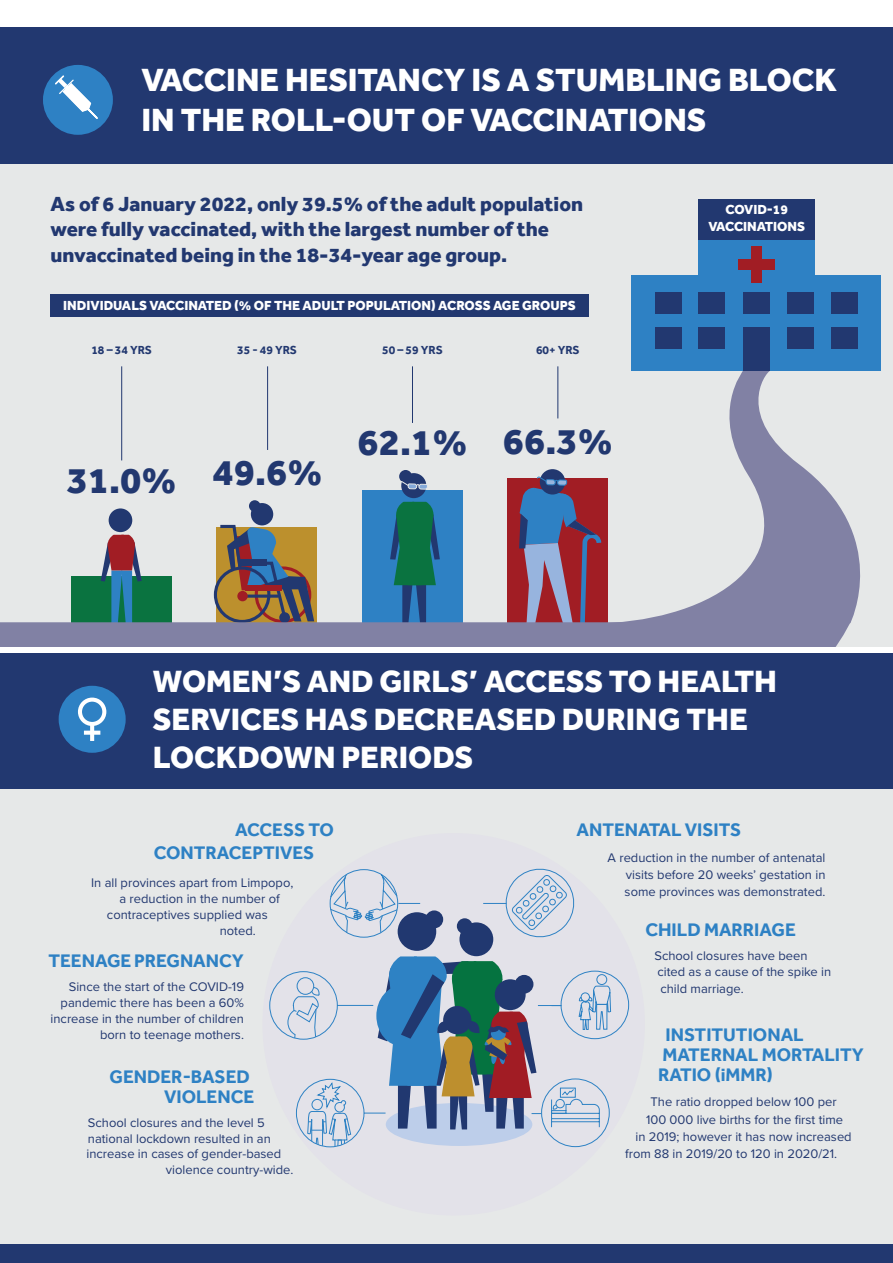
<style>
.page{position:relative;width:893px;height:1263px;background:#fff}
.page>*{position:absolute;margin:0;border:0;box-sizing:border-box;transform-origin:0 0}
.body{font:800 37.95px "Effra";color:#223870}
.t1{font:800 33px/39.8px "Effra";color:#fff}
.t2{font:800 31.65px/38.1px "Effra";color:#fff}
.t3{font:800 21px/25.5px "Effra";color:#223870}
.t4{font:700 18.75px/20.1px "Effra";color:#2e81c4}
.t5{font:800 13.5px/16.5px "Effra";color:#fff;text-align:center}
.body-2{font:12.9px/15.8px "Proxima Nova";color:#223870;text-align:justify}
.t6{font:700 12px "Effra";color:#223870}
</style>
<div class="page">
<div style="left:0;top:27px;width:893px;height:620px;background:#e6e8e8"></div>
<hr style="left:267px;top:366px;width:1px;height:84px;background:#223870">
<svg style="left:729px;top:371px;width:132px;height:252px"></svg>
<div style="left:699px;top:200px;width:116px;height:171px;background:#2e81c4"></div>
<div style="left:631px;top:275px;width:80px;height:96px;background:#2e81c4"></div>
<div style="left:801px;top:275px;width:80px;height:96px;background:#2e81c4"></div>
<div style="left:751px;top:246px;width:11px;height:36px;background:#a11d24"></div>
<div style="left:738px;top:259px;width:36px;height:11px;background:#a11d24"></div>
<div style="left:743px;top:327px;width:26px;height:44px;background:#223870"></div>
<div style="left:787px;top:327px;width:27px;height:22px;background:#223870"></div>
<div style="left:831px;top:327px;width:26px;height:22px;background:#223870"></div>
<div style="left:831px;top:292px;width:26px;height:22px;background:#223870"></div>
<div style="left:698px;top:327px;width:27px;height:22px;background:#223870"></div>
<div style="left:655px;top:327px;width:26px;height:22px;background:#223870"></div>
<div style="left:655px;top:292px;width:26px;height:22px;background:#223870"></div>
<div style="left:698px;top:292px;width:27px;height:22px;background:#223870"></div>
<div style="left:743px;top:292px;width:26px;height:22px;background:#223870"></div>
<div style="left:787px;top:292px;width:27px;height:22px;background:#223870"></div>
<div style="left:0;top:27px;width:893px;height:137px;background:#223870"></div>
<div style="left:43px;top:65px;width:70px;height:70px;background:#2e81c4;border-radius:50%"></div>
<svg style="left:55px;top:75px;width:43px;height:44px"></svg>
<div style="left:698px;top:199px;width:117px;height:40px;background:#223870"></div>
<hr style="left:412px;top:366px;width:1px;height:57px;background:#223870">
<div style="left:401px;top:473px;width:25px;height:25px;background:#223870;border-radius:50%"></div>
<div style="left:399px;top:470px;width:13px;height:13px;background:#223870;border-radius:50%"></div>
<div style="left:540px;top:469px;width:25px;height:25px;background:#223870;border-radius:50%"></div>
<hr style="left:557px;top:366px;width:1px;height:52px;background:#223870">
<hr style="left:121px;top:366px;width:1px;height:94px;background:#223870">
<svg style="left:0;top:476px;width:850px;height:171px"></svg>
<div style="left:51px;top:295px;width:538px;height:22px;background:#223870"></div>
<div style="left:0;top:663px;width:893px;height:582px;background:#e6e8e8"></div>
<div style="left:0;top:649px;width:893px;height:140px;background:#223870"></div>
<div style="left:59px;top:686px;width:67px;height:67px;background:#2e81c4;border-radius:50%"></div>
<div style="left:78px;top:697px;width:28px;height:29px;border:4px solid #fff;border-radius:50%"></div>
<svg style="left:84px;top:731px;width:16px;height:4px"></svg>
<svg style="left:90px;top:725px;width:4px;height:16px"></svg>
<div style="left:262px;top:833px;width:383px;height:382px;background:#e3e2e9;border-radius:50%"></div>
<div style="left:398px;top:912px;width:38px;height:39px;background:#213870;border-radius:50%"></div>
<div style="left:425px;top:910px;width:18px;height:18px;background:#213870;border-radius:50%"></div>
<div style="left:459px;top:922px;width:34px;height:34px;background:#213870;border-radius:50%"></div>
<div style="left:457px;top:918px;width:16px;height:16px;background:#213870;border-radius:50%"></div>
<div style="left:0;top:1245px;width:893px;height:18px;background:#223870"></div>
<svg style="left:483px;top:868px;width:92px;height:72px"></svg>
<svg style="left:329px;top:869px;width:91px;height:64px"></svg>
<svg style="left:269px;top:956px;width:360px;height:191px"></svg>
<div style="left:0;top:647px;width:893px;height:5px;background:#fff"></div>
<p class="t1" style="left:141px;top:60px;width:697px">VACCINE HESITANCY IS A STUMBLING BLOCK<br>IN THE ROLL-OUT OF VACCINATIONS</p>
<p class="t3" style="left:51px;top:191px;width:534px">As of 6 January 2022, only 39.5% of the adult population were fully vaccinated, with the largest number of the unvaccinated being in the 18-34-year age group.</p>
<p class="t5" style="left:63px;top:297px;width:514px">INDIVIDUALS VACCINATED (% OF THE ADULT POPULATION) ACROSS AGE GROUPS</p>
<p class="t6" style="left:91px;top:343px;width:62px">18 – 34 YRS</p>
<p class="t6" style="left:237px;top:343px;width:61px">35 - 49 YRS</p>
<p class="t6" style="left:382px;top:343px;width:62px">50 – 59 YRS</p>
<p class="body" style="left:67px;top:458px;width:111px">31.0%</p>
<p class="body" style="left:213px;top:450px;width:111px">49.6%</p>
<p class="body" style="left:358px;top:420px;width:111px">62.1%</p>
<p class="t6" style="left:536px;top:343px;width:45px">60+ YRS</p>
<p class="body" style="left:503px;top:418px;width:111px">66.3%</p>
<p class="t5" style="left:708px;top:202px;width:98px">COVID-19<br>VACCINATIONS</p>
<p class="t2" style="left:153px;top:662px;width:625px">WOMEN’S AND GIRLS’ ACCESS TO HEALTH<br>SERVICES HAS DECREASED DURING THE<br>LOCKDOWN PERIODS</p>
<h3 class="t4" style="left:154px;top:818px;width:182px;line-height:23px;text-indent:81px">ACCESS TO<br>CONTRACEPTIVES</h3>
<p class="body-2" style="left:91px;top:874px;width:204px">In all provinces apart from Limpopo,</p>
<p class="body-2" style="left:119px;top:890px;width:162px">a reduction in the number of</p>
<p class="body-2" style="left:107px;top:906px;width:162px">contraceptives supplied was</p>
<p class="body-2" style="left:220px;top:922px;width:38px">noted.</p>
<h3 class="t4" style="left:48px;top:951px;width:197px">TEENAGE PREGNANCY</h3>
<p class="body-2" style="left:51px;top:978px;width:195px;text-align:right">Since the start of the COVID-19 pandemic there has been a 60% increase in the number of children born to teenage mothers.</p>
<h3 class="t4" style="left:109px;top:1066px;width:146px;text-align:right">GENDER-BASED<br>VIOLENCE</h3>
<p class="body-2" style="left:88px;top:1114px;width:178px">School closures and the level 5</p>
<p class="body-2" style="left:88px;top:1130px;width:184px">national lockdown resulted in an</p>
<p class="body-2" style="left:86px;top:1146px;width:196px">increase in cases of gender-based</p>
<p class="body-2" style="left:166px;top:1161px;width:129px">violence country-wide.</p>
<h3 class="t4" style="left:576px;top:820px;width:166px">ANTENATAL VISITS</h3>
<p class="body-2" style="left:625px;top:848px;width:202px;line-height:17.2px;text-indent:-17px">A reduction in the number of antenatal visits before 20 weeks’ gestation in some provinces was demonstrated.</p>
<h3 class="t4" style="left:645px;top:919px;width:152px">CHILD MARRIAGE</h3>
<p class="body-2" style="left:654px;top:947px;width:178px">School closures have been cited as a cause of the spike in</p>
<p class="body-2" style="left:660px;top:980px;width:85px">child marriage.</p>
<p class="t4" style="left:658px;top:1024px;width:207px;text-indent:8px">INSTITUTIONAL<br>MATERNAL MORTALITY<br>RATIO (iMMR)</p>
<p class="body-2" style="left:651px;top:1094px;width:188px">The ratio dropped below 100 per</p>
<p class="body-2" style="left:646px;top:1111px;width:199px">100 000 live births for the first time</p>
<p class="body-2" style="left:636px;top:1128px;width:218px">in 2019; however it has now increased</p>
<p class="body-2" style="left:625px;top:1145px;width:214px">from 88 in 2019/20 to 120 in 2020/21.</p>
</div>
